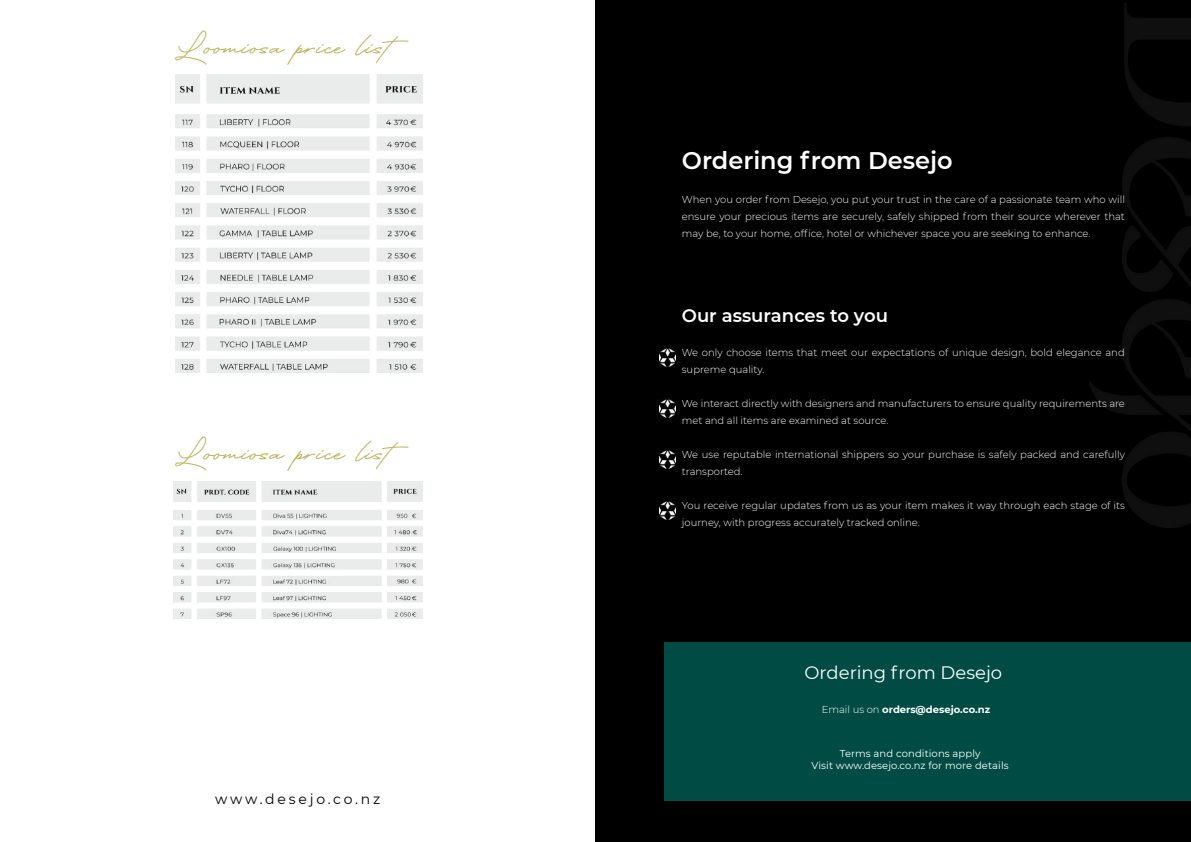
<style>
.page{position:relative;width:1191px;height:842px;background:#fff}
.page>*{position:absolute;margin:0;border:0;box-sizing:border-box;transform-origin:0 0}
.t1{font:31.9px "Bellarina";letter-spacing:.025em;color:#bbb056}
.t2{font:600 24px "Montserrat";color:#fff}
.t3{font:600 18px "Montserrat";color:#fff}
.t4{font:18px "Montserrat";color:#fff}
.t5{font:14px "Montserrat";letter-spacing:.2em;color:#000}
.t6{font:300 10px/17px "Montserrat";color:#fff}
.t7{font:10px/12px "Montserrat";letter-spacing:.01em;color:#fff;text-align:center}
.t8{font:700 10px "Montserrat";color:#fff}
.s1{font-weight:300}
</style>
<div class="page">
<img style="left:176px;top:74px;width:246px;height:299px">
<img style="left:173px;top:481px;width:249px;height:138px">
<div style="left:595px;top:0;width:596px;height:842px;background:#000"></div>
<div style="left:665px;top:642px;width:526px;height:159px;background:#004c45"></div>
<img style="left:1089px;top:4px;width:102px;height:524px">
<img style="left:659px;top:348px;width:16px;height:18px">
<img style="left:659px;top:399px;width:16px;height:18px">
<img style="left:659px;top:450px;width:16px;height:18px">
<img style="left:659px;top:501px;width:16px;height:18px">
<h1 class="t1" style="left:176px;top:24px;width:242px">Loomiosa price list</h1>
<h1 class="t1" style="left:176px;top:430px;width:242px">Loomiosa price list</h1>
<h3 class="t5" style="left:215px;top:789px;width:167px">www.desejo.co.nz</h3>
<h2 class="t2" style="left:682px;top:143px;width:272px">Ordering from Desejo</h2>
<p class="t6" style="left:682px;top:191px;width:444px;text-align:justify">When you order from Desejo, you put your trust in the care of a passionate team who will ensure your precious items are securely, safely shipped from their source wherever that may be, to your home, office, hotel or whichever space you are seeking to enhance.</p>
<h3 class="t3" style="left:682px;top:303px;width:208px">Our assurances to you</h3>
<p class="t6" style="left:682px;top:344px;width:444px">We only choose items that meet our expectations of unique design, bold elegance and supreme quality.</p>
<p class="t6" style="left:682px;top:395px;width:444px">We interact directly with designers and manufacturers to ensure quality requirements are met and all items are examined at source.</p>
<p class="t6" style="left:682px;top:446px;width:444px">We use reputable international shippers so your purchase is safely packed and carefully transported.</p>
<p class="t6" style="left:682px;top:497px;width:444px">You receive regular updates from us as your item makes it way through each stage of its journey, with progress accurately tracked online.</p>
<h3 class="t4" style="left:804px;top:660px;width:199px">Ordering from Desejo</h3>
<p class="t8" style="left:821px;top:702px;width:170px"><span class="s1">Email us on</span> orders@desejo.co.nz</p>
<p class="t7" style="left:811px;top:747px;width:198px">Terms and conditions apply<br>Visit www.desejo.co.nz for more details</p>
</div>
